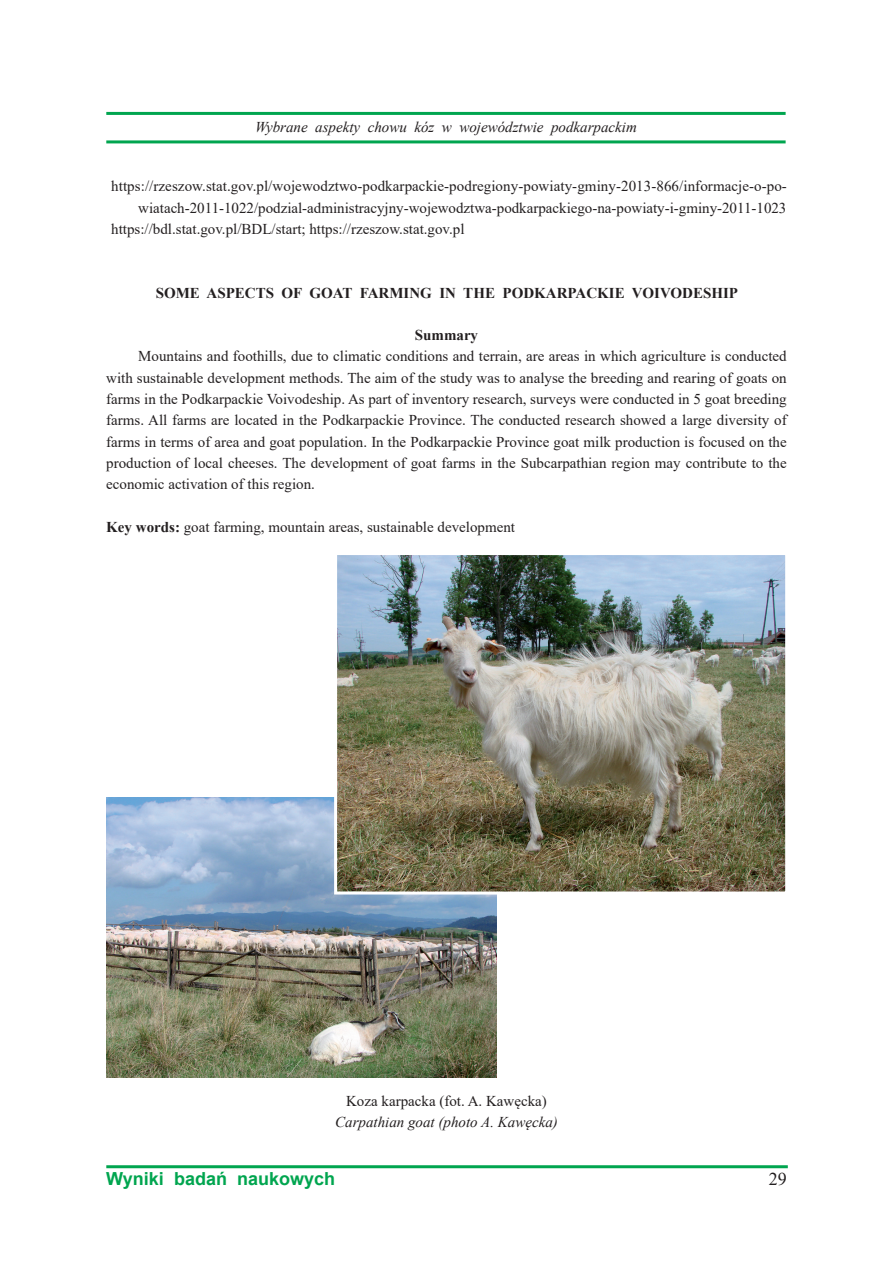
<style>
.page{position:relative;width:893px;height:1263px;background:#fff}
.page>*{position:absolute;margin:0;border:0;box-sizing:border-box;transform-origin:0 0}
.t1{font:700 18px "Arial";color:#00a54f}
.t2{font:18px "Times New Roman";color:#231f20}
.List_Paragraph{font:15px/21.3px "Times New Roman";color:#231f20;text-align:right}
.Normalny{font:15px "Times New Roman";color:#231f20}
.Normalny-2{font:italic 15px "Times New Roman";color:#231f20}
.List_Paragraph-2{font:700 15px "Times New Roman";color:#231f20}
.s1{font-weight:700}
</style>
<div class="page">
<hr style="left:106px;top:112px;width:680px;height:3px;background:#00a54f">
<hr style="left:106px;top:140px;width:680px;height:3px;background:#00a54f">
<hr style="left:106px;top:1165px;width:682px;height:3px;background:#00a54f">
<img style="left:106px;top:797px;width:391px;height:280px">
<img style="left:338px;top:556px;width:446px;height:334px">
<div style="left:334px;top:552px;width:454px;height:342px;border:3px solid #fff"></div>
<p class="Normalny-2" style="left:255px;top:117px;width:383px">Wybrane aspekty chowu kóz w województwie podkarpackim</p>
<p class="List_Paragraph" style="left:111px;top:175px;width:677px">https://rzeszow.stat.gov.pl/wojewodztwo-podkarpackie-podregiony-powiaty-gminy-2013-866/informacje-o-po&shy;wiatach-2011-1022/podzial-administracyjny-wojewodztwa-podkarpackiego-na-powiaty-i-gminy-2011-1023</p>
<p class="List_Paragraph" style="left:111px;top:218px;width:355px">https://bdl.stat.gov.pl/BDL/start; https://rzeszow.stat.gov.pl</p>
<p class="List_Paragraph-2" style="left:156px;top:282px;width:584px">SOME ASPECTS OF GOAT FARMING IN THE PODKARPACKIE VOIVODESHIP</p>
<p class="List_Paragraph-2" style="left:415px;top:324px;width:65px">Summary</p>
<p class="List_Paragraph" style="left:106px;top:345px;width:682px;text-align:justify;text-indent:32px">Mountains and foothills, due to climatic conditions and terrain, are areas in which agriculture is conducted with sustainable development methods. The aim of the study was to analyse the breeding and rearing of goats on farms in the Podkarpackie Voivodeship. As part of inventory research, surveys were conducted in 5 goat breeding farms. All farms are located in the Podkarpackie Province. The conducted research showed a large diversity of farms in terms of area and goat population. In the Podkarpackie Province goat milk production is focused on the production of local cheeses. The development of goat farms in the Subcarpathian region may contribute to the economic activation of this region.</p>
<p class="Normalny" style="left:106px;top:516px;width:410px"><span class="s1">Key words:</span> goat farming, mountain areas, sustainable development</p>
<p class="Normalny" style="left:346px;top:1090px;width:202px">Koza karpacka (fot. A. Kawęcka)</p>
<p class="Normalny-2" style="left:335px;top:1111px;width:224px">Carpathian goat (photo A. Kawęcka)</p>
<p class="t1" style="left:106px;top:1166px;width:230px">Wyniki badań naukowych</p>
<p class="t2" style="left:769px;top:1166px;width:19px">29</p>
</div>
